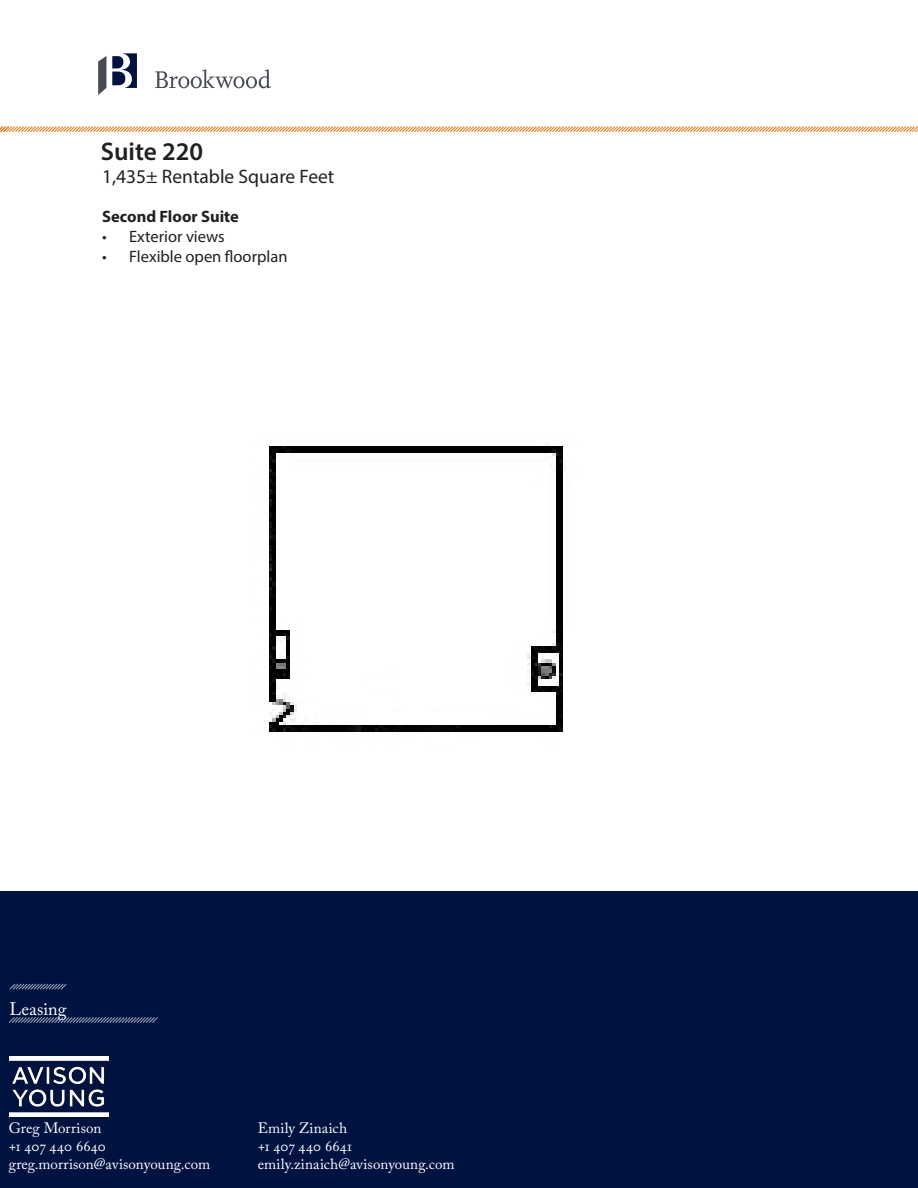
<style>
.page{position:relative;width:918px;height:1188px;background:#fff}
.page>*{position:absolute;margin:0;border:0;box-sizing:border-box;transform-origin:0 0}
.t1{font:600 25.5px "Myriad Pro";color:#231f20}
.t2{font:19.5px "Myriad Pro";color:#231f20}
.Section_heads_with_rope_rule{font:18px "Adobe Caslon Pro";color:#fff}
.t3{font:16.5px "Myriad Pro";color:#231f20}
.t4{font:700 16.5px "Myriad Pro";color:#231f20}
.Broker_contact_info{font:15px "Adobe Caslon Pro";color:#fff}
</style>
<div class="page">
<svg style="left:155px;top:69px;width:116px;height:19px"></svg>
<svg style="left:112px;top:53px;width:25px;height:35px"></svg>
<svg style="left:98px;top:56px;width:8px;height:39px"></svg>
<svg style="left:0;top:126px;width:918px;height:7px"></svg>
<div style="left:0;top:891px;width:918px;height:297px;background:#001340"></div>
<svg style="left:8px;top:1017px;width:150px;height:6px"></svg>
<img style="left:10px;top:1056px;width:99px;height:61px">
<svg style="left:9px;top:983px;width:58px;height:7px"></svg>
<img style="left:269px;top:446px;width:294px;height:286px">
<p class="t1" style="left:101px;top:135px;width:104px">Suite 220</p>
<p class="t2" style="left:102px;top:164px;width:234px">1,435± Rentable Square Feet</p>
<p class="t4" style="left:102px;top:206px;width:138px">Second Floor Suite</p>
<p class="t3" style="left:102px;top:226px;width:124px">• Exterior views</p>
<p class="t3" style="left:102px;top:246px;width:187px">• Flexible open floorplan</p>
<p class="Section_heads_with_rope_rule" style="left:9px;top:998px;width:59px">Leasing</p>
<p class="Broker_contact_info" style="left:9px;top:1119px;width:94px">Greg Morrison</p>
<p class="Broker_contact_info" style="left:9px;top:1137px;width:99px">+1 407 440 6640</p>
<p class="Broker_contact_info" style="left:9px;top:1155px;width:203px">greg.morrison@avisonyoung.com</p>
<p class="Broker_contact_info" style="left:258px;top:1119px;width:91px">Emily Zinaich</p>
<p class="Broker_contact_info" style="left:258px;top:1137px;width:96px">+1 407 440 6641</p>
<p class="Broker_contact_info" style="left:258px;top:1155px;width:199px">emily.zinaich@avisonyoung.com</p>
</div>
